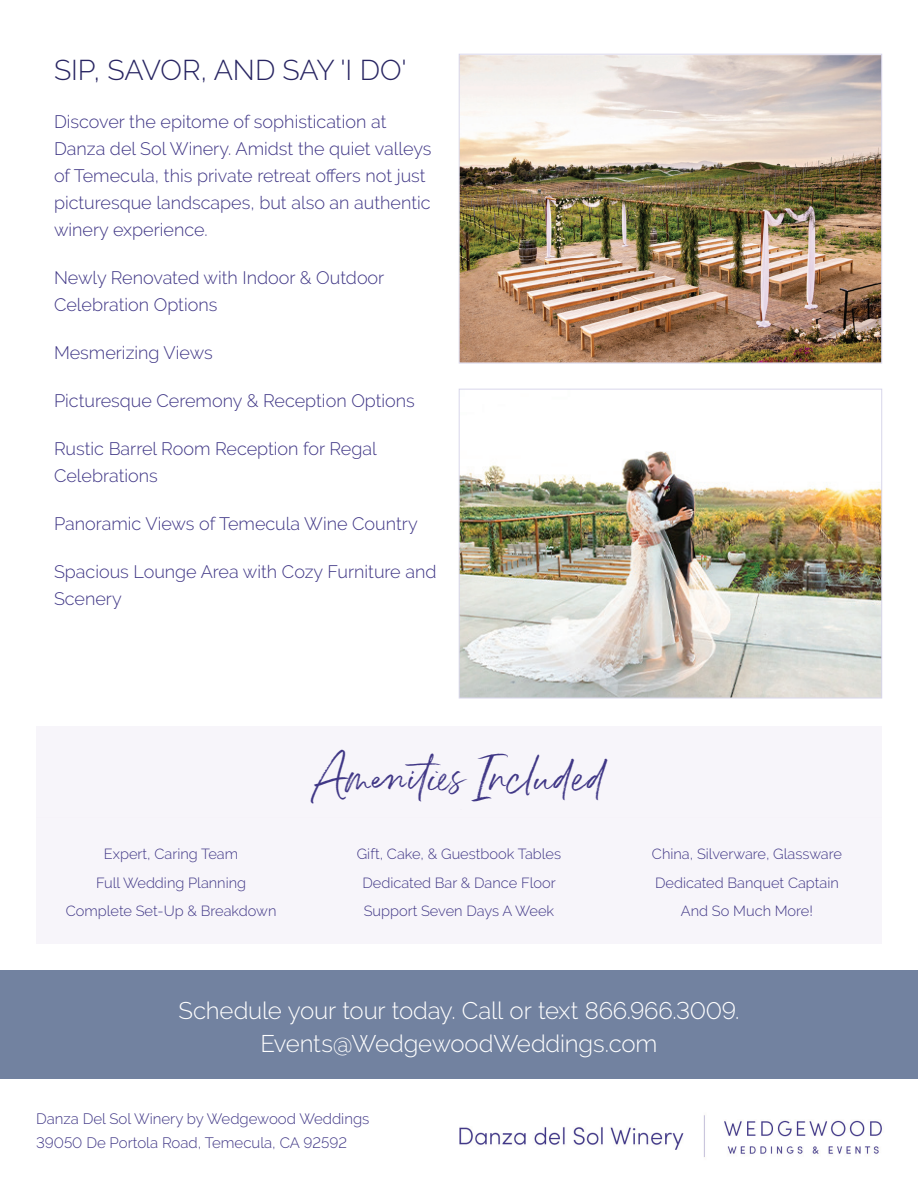
<style>
.page{position:relative;width:918px;height:1188px;background:#fff}
.page>*{position:absolute;margin:0;border:0;box-sizing:border-box;transform-origin:0 0}
.t1{font:37.5px "Belluga";color:#403786}
.t2{font:300 28.5px "Raleway";color:#282562}
.t3{font:300 24px/33.3px "Raleway";letter-spacing:-.01em;color:#fff;text-align:center}
.t4{font:300 18px/27px "Raleway";color:#403786}
.t5{font:300 15px/24px "Raleway";color:#403786}
.t6{font:300 14.7px/28.5px "Raleway";color:#403786;text-align:center}
</style>
<div class="page">
<img style="left:461px;top:56px;width:419px;height:305px">
<div style="left:459px;top:54px;width:423px;height:309px;border:1px solid #d8d6eb"></div>
<img style="left:461px;top:451px;width:419px;height:245px">
<div style="left:459px;top:389px;width:423px;height:309px;border:1px solid #d8d6eb"></div>
<img style="left:459px;top:1115px;width:423px;height:42px">
<div style="left:0;top:970px;width:918px;height:108px;background:#7282a0"></div>
<div style="left:36px;top:726px;width:846px;height:92px;background:#f6f3f9"></div>
<div style="left:36px;top:818px;width:846px;height:126px;background:#f6f3f9"></div>
<h2 class="t2" style="left:54px;top:53px;width:354px">SIP, SAVOR, AND SAY 'I DO'</h2>
<p class="t4" style="left:54px;top:108px;width:379px">Discover the epitome of sophistication at Danza del Sol Winery. Amidst the quiet valleys of Temecula, this private retreat offers not just picturesque landscapes, but also an authentic winery experience.</p>
<p class="t4" style="left:54px;top:264px;width:332px">Newly Renovated with Indoor &amp; Outdoor<br>Celebration Options</p>
<p class="t4" style="left:54px;top:339px;width:160px">Mesmerizing Views</p>
<p class="t4" style="left:54px;top:387px;width:362px">Picturesque Ceremony &amp; Reception Options</p>
<p class="t4" style="left:54px;top:435px;width:324px">Rustic Barrel Room Reception for Regal<br>Celebrations</p>
<p class="t4" style="left:54px;top:510px;width:365px">Panoramic Views of Temecula Wine Country</p>
<p class="t4" style="left:54px;top:558px;width:384px">Spacious Lounge Area with Cozy Furniture and<br>Scenery</p>
<h1 class="t1" style="left:313px;top:755px;width:293px">Amenities Included</h1>
<p class="t6" style="left:66px;top:840px;width:212px">Expert, Caring Team<br>Full Wedding Planning<br>Complete Set-Up &amp; Breakdown</p>
<p class="t6" style="left:357px;top:840px;width:206px">Gift, Cake, &amp; Guestbook Tables<br>Dedicated Bar &amp; Dance Floor<br>Support Seven Days A Week</p>
<p class="t6" style="left:652px;top:840px;width:191px">China, Silverware, Glassware<br>Dedicated Banquet Captain<br>And So Much More!</p>
<h3 class="t3" style="left:179px;top:993px;width:562px">Schedule your tour today. Call or text 866.966.3009.<br>Events@WedgewoodWeddings.com</h3>
<p class="t5" style="left:36px;top:1106px;width:335px">Danza Del Sol Winery by Wedgewood Weddings<br>39050 De Portola Road, Temecula, CA 92592</p>
</div>
